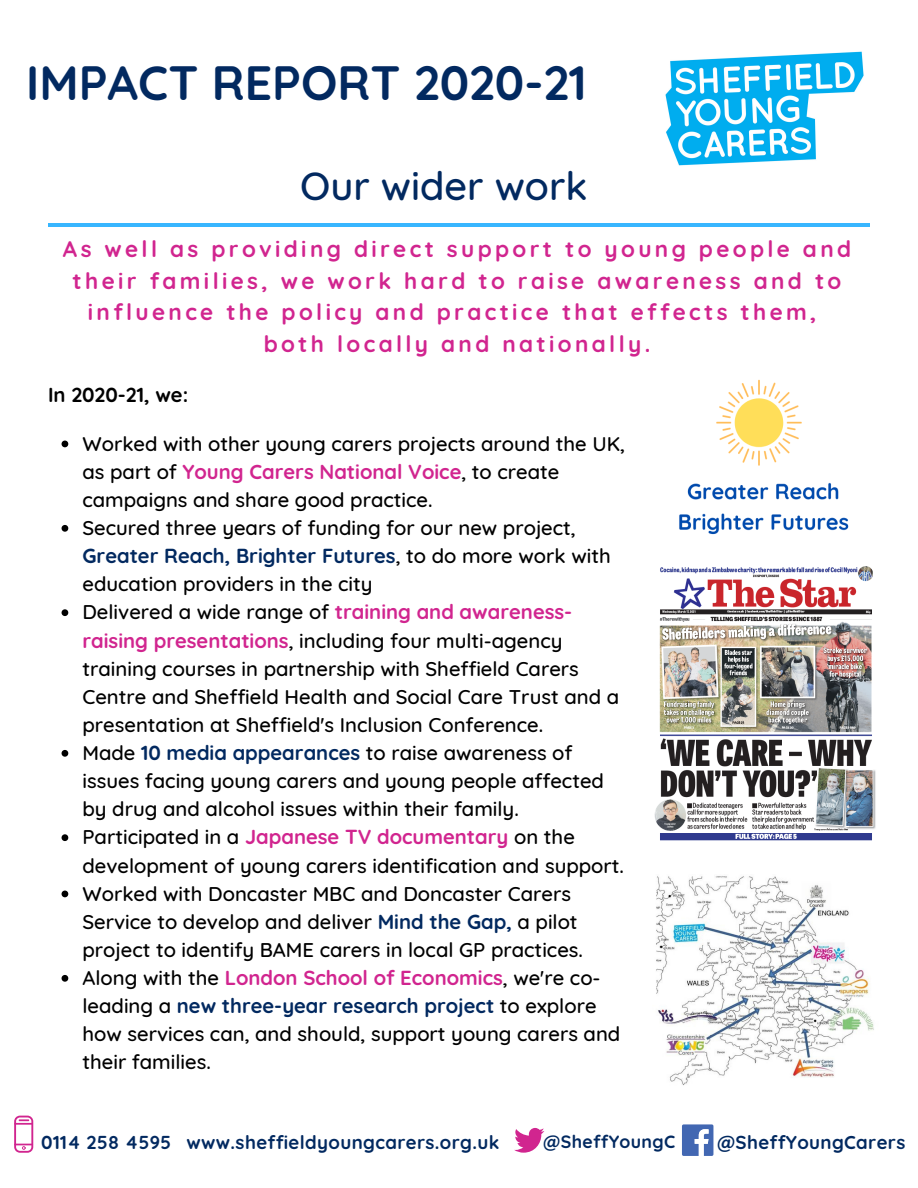
<style>
.page{position:relative;width:918px;height:1188px;background:#fff}
.page>*{position:absolute;margin:0;border:0;box-sizing:border-box;transform-origin:0 0}
.t1{font:700 48px "Quicksand";color:#022960}
.t2{font:500 39.75px "Quicksand";color:#022960}
.t3{font:700 22.5px/31.5px "Quicksand";letter-spacing:.15em;color:#d1258f;text-align:center}
.t4{font:500 20.25px/28.2px "Quicksand";color:#000}
.t5{font:700 20.25px "Quicksand";color:#000}
.t6{font:700 18.75px "Quicksand";letter-spacing:.02em;color:#022960}
.t7{font:700 17.7px "Quicksand";letter-spacing:.02em;color:#022960}
.s1{font-weight:700;color:#d1258f}
.s2{font-weight:700;color:#022960}
</style>
<div class="page">
<hr style="left:48px;top:224px;width:821px;height:3px;background:#38b6ff">
<svg style="left:14px;top:1116px;width:19px;height:37px"></svg>
<svg style="left:514px;top:1128px;width:30px;height:25px"></svg>
<svg style="left:682px;top:1124px;width:31px;height:32px"></svg>
<img style="left:679px;top:379px;width:170px;height:156px">
<img style="left:665px;top:51px;width:199px;height:115px">
<img style="left:654px;top:566px;width:222px;height:275px">
<img style="left:656px;top:876px;width:218px;height:210px">
<svg style="left:62px;top:441px;width:6px;height:6px"></svg>
<svg style="left:62px;top:525px;width:6px;height:7px"></svg>
<svg style="left:62px;top:609px;width:6px;height:7px"></svg>
<svg style="left:62px;top:750px;width:6px;height:7px"></svg>
<svg style="left:62px;top:834px;width:6px;height:7px"></svg>
<svg style="left:62px;top:891px;width:6px;height:6px"></svg>
<svg style="left:62px;top:975px;width:6px;height:7px"></svg>
<p class="t1" style="left:26px;top:52px;width:562px">IMPACT REPORT 2020-21</p>
<p class="t2" style="left:300px;top:160px;width:289px">Our wider work</p>
<p class="t3" style="left:63px;top:233px;width:790px">As well as providing direct support to young people and their families, we work hard to raise awareness and to influence the policy and practice that effects them,</p>
<p class="t3" style="left:264px;top:328px;width:388px">both locally and nationally.</p>
<p class="t5" style="left:48px;top:382px;width:142px">In 2020-21, we:</p>
<p class="t4" style="left:82px;top:429px;width:544px">Worked with other young carers projects around the UK, as part of <span class="s1">Young Carers National Voice</span>, to create campaigns and share good practice.</p>
<p class="t4" style="left:82px;top:513px;width:530px">Secured three years of funding for our new project,<br><span class="s2">Greater Reach, Brighter Futures</span>, to do more work with education providers in the city</p>
<p class="t4" style="left:82px;top:598px;width:538px">Delivered a wide range of <span class="s1">training and awareness&shy;raising presentations</span>, including four multi-agency training courses in partnership with Sheffield Carers Centre and Sheffield Health and Social Care Trust and a presentation at Sheffield's Inclusion Conference.</p>
<p class="t4" style="left:82px;top:738px;width:523px">Made <span class="s2">10 media appearances</span> to raise awareness of issues facing young carers and young people affected by drug and alcohol issues within their family.</p>
<p class="t4" style="left:82px;top:823px;width:543px">Participated in a <span class="s1">Japanese TV documentary</span> on the development of young carers identification and support.</p>
<p class="t4" style="left:82px;top:879px;width:502px">Worked with Doncaster MBC and Doncaster Carers<br>Service to develop and deliver <span class="s2">Mind the Gap,</span> a pilot project to identify BAME carers in local GP practices.</p>
<p class="t4" style="left:82px;top:963px;width:539px">Along with the <span class="s1">London School of Economics</span>, we're co&shy;leading a <span class="s2">new three-year research project</span> to explore how services can, and should, support young carers and their families.</p>
<p class="t6" style="left:41px;top:1130px;width:132px">0114 258 4595</p>
<p class="t6" style="left:187px;top:1130px;width:314px">www.sheffieldyoungcarers.org.uk</p>
<p class="t7" style="left:543px;top:1130px;width:134px">@SheffYoungC</p>
<p class="t6" style="left:717px;top:1130px;width:190px">@SheffYoungCarers</p>
</div>
